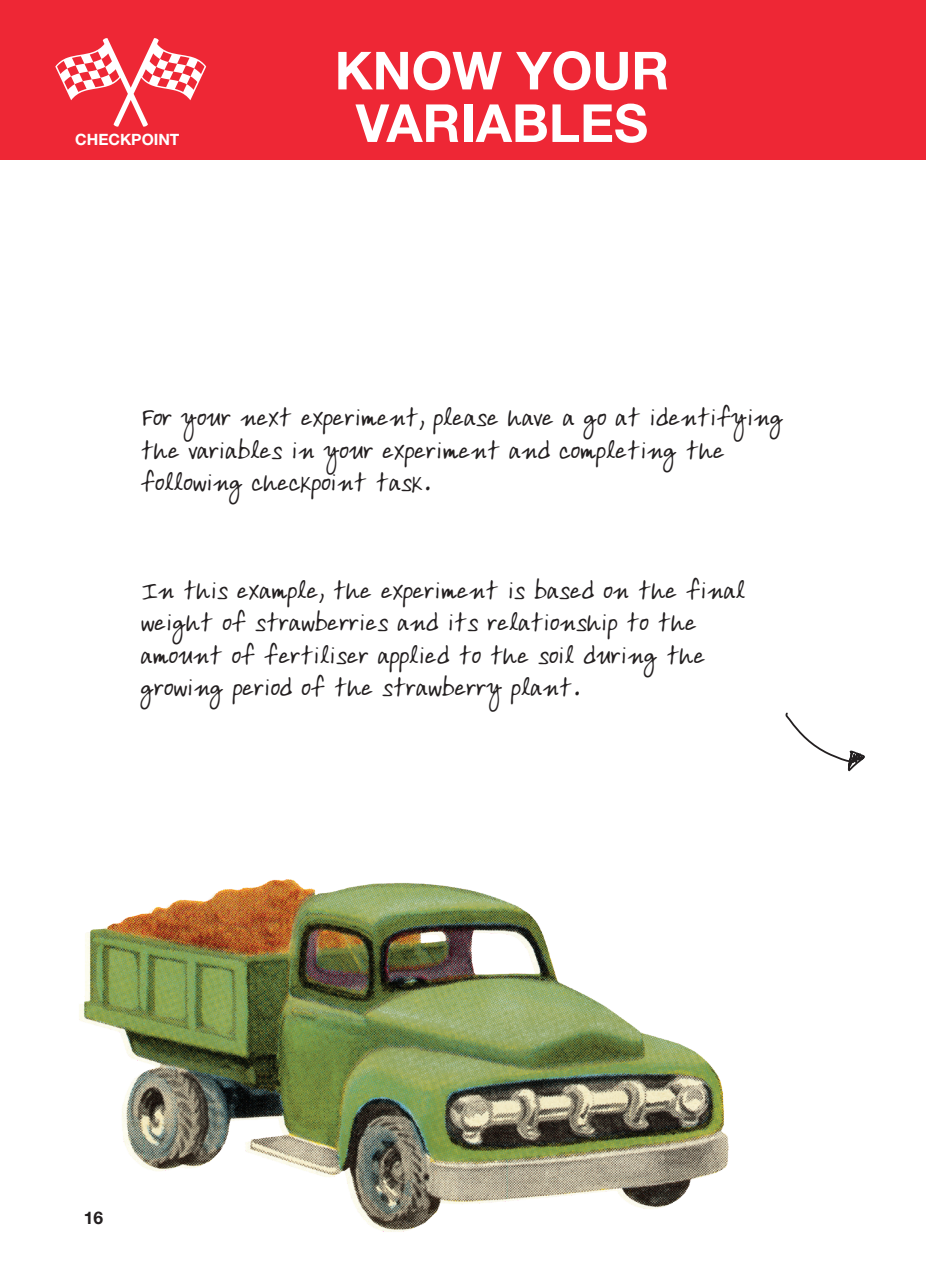
<style>
.page{position:relative;width:926px;height:1288px;background:#fff}
.page>*{position:absolute;margin:0;border:0;box-sizing:border-box;transform-origin:0 0}
.checkpoint_title{font:700 52.5px/52.5px "Helvetica Neue LT Std";color:#fff;text-align:center}
.handwritten_notes{font:25px/32.5px "Ardleys Hand";color:#231f20}
.t1{font:700 17.5px "Helvetica Neue LT Std";color:#231f20}
.t2{font:700 15.5px "Helvetica Neue LT Std";color:#fff}
</style>
<div class="page">
<div style="left:0;top:0;width:926px;height:160px;background:#ee2735"></div>
<svg style="left:55px;top:38px;width:151px;height:89px"></svg>
<svg style="left:785px;top:712px;width:80px;height:60px"></svg>
<img style="left:79px;top:879px;width:650px;height:353px">
<p class="t2" style="left:75px;top:130px;width:106px">CHECKPOINT</p>
<p class="checkpoint_title" style="left:335px;top:43px;width:336px">KNOW YOUR<br>VARIABLES</p>
<p class="handwritten_notes" style="left:140px;top:400px;width:644px">For your next experiment, please have a go at identifying the variables in your experiment and completing the following checkpoint task.</p>
<p class="handwritten_notes" style="left:140px;top:573px;width:606px">In this example, the experiment is based on the final weight of strawberries and its relationship to the amount of fertiliser applied to the soil during the growing period of the strawberry plant.</p>
<p class="t1" style="left:84px;top:1207px;width:21px">16</p>
</div>
